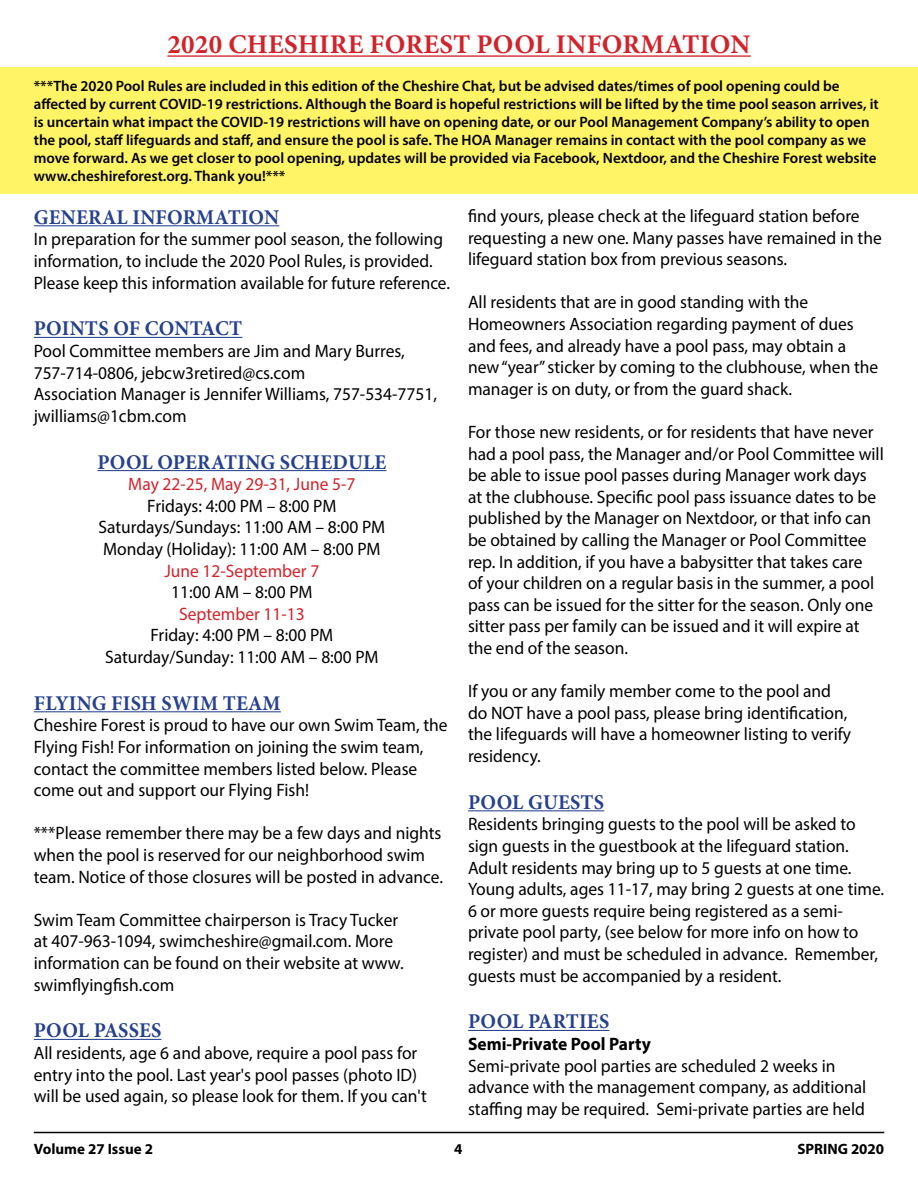
<style>
.page{position:relative;width:918px;height:1188px;background:#fff}
.page>*{position:absolute;margin:0;border:0;box-sizing:border-box;transform-origin:0 0}
.t1{font:700 27px "Minion Pro";letter-spacing:.01em;color:#d2232a}
.t2{font:700 21px "Minion Pro";letter-spacing:.01em;color:#25408f}
.t3{font:18px/21.6px "Myriad Pro";color:#000}
.t4{font:18px/21.6px "Myriad Pro";color:#000;scale:.96 1}
.t5{font:18px "Myriad Pro";color:#d2232a}
.t6{font:700 18px "Myriad Pro";color:#000}
.t7{font:600 15px/18px "Myriad Pro";color:#000}
.t8{font:700 15px "Myriad Pro";color:#000}
</style>
<div class="page">
<hr style="left:34px;top:1132px;width:850px;height:1px;background:#000">
<div style="left:0;top:67px;width:918px;height:127px;background:#fff465"></div>
<hr style="left:34px;top:225px;width:245px;height:1px;background:#25408f">
<hr style="left:34px;top:337px;width:208px;height:1px;background:#25408f">
<hr style="left:97px;top:470px;width:289px;height:1px;background:#25408f">
<hr style="left:34px;top:711px;width:247px;height:1px;background:#25408f">
<hr style="left:34px;top:1039px;width:127px;height:1px;background:#25408f">
<hr style="left:468px;top:810px;width:136px;height:1px;background:#25408f">
<hr style="left:468px;top:1030px;width:141px;height:1px;background:#25408f">
<hr style="left:167px;top:55px;width:584px;height:2px;background:#d2232a">
<h1 class="t1" style="left:167px;top:26px;width:408px">2020 CHESHIRE FOREST POOL INFORMATION</h1>
<p class="t7" style="left:34px;top:76px;width:847px">***The 2020 Pool Rules are included in this edition of the Cheshire Chat, but be advised dates/times of pool opening could be affected by current COVID-19 restrictions. Although the Board is hopeful restrictions will be lifted by the time pool season arrives, it is uncertain what impact the COVID-19 restrictions will have on opening date, or our Pool Management Company’s ability to open the pool, staff lifeguards and staff, and ensure the pool is safe. The HOA Manager remains in contact with the pool company as we move forward. As we get closer to pool opening, updates will be provided via Facebook, Nextdoor, and the Cheshire Forest website www.cheshireforest.org. Thank you!***</p>
<p class="t2" style="left:34px;top:202px;width:30px">GENERAL</p>
<p class="t2" style="left:132px;top:202px;width:23px">INFORMATION</p>
<p class="t4" style="left:34px;top:228px;width:435px">In preparation for the summer pool season, the following information, to include the 2020 Pool Rules, is provided.<br>Please keep this information available for future reference.</p>
<p class="t2" style="left:34px;top:314px;width:26px">POINTS</p>
<p class="t2" style="left:113px;top:314px;width:61px">OF CONTACT</p>
<p class="t3" style="left:34px;top:340px;width:405px">Pool Committee members are Jim and Mary Burres, 757-714-0806, jebcw3retired@cs.com<br>Association Manager is Jennifer Williams, 757-534-7751, jwilliams@1cbm.com</p>
<p class="t2" style="left:97px;top:447px;width:28px">POOL</p>
<p class="t2" style="left:157px;top:447px;width:30px">OPERATING</p>
<p class="t2" style="left:280px;top:447px;width:26px">SCHED</p>
<p class="t2" style="left:348px;top:447px;width:28px">ULE</p>
<p class="t5" style="left:128px;top:473px;width:229px">May 22-25, May 29-31, June 5-7</p>
<p class="t3" style="left:99px;top:495px;width:288px;text-align:center">Fridays: 4:00 PM – 8:00 PM<br>Saturdays/Sundays: 11:00 AM – 8:00 PM<br>Monday (Holiday): 11:00 AM – 8:00 PM</p>
<p class="t5" style="left:164px;top:559px;width:156px">June 12-September 7</p>
<p class="t3" style="left:171px;top:581px;width:143px">11:00 AM – 8:00 PM</p>
<p class="t5" style="left:179px;top:603px;width:127px">September 11-13</p>
<p class="t3" style="left:105px;top:624px;width:275px;text-align:center">Friday: 4:00 PM – 8:00 PM<br>Saturday/Sunday: 11:00 AM – 8:00 PM</p>
<p class="t2" style="left:34px;top:688px;width:49px">FLYING</p>
<p class="t2" style="left:111px;top:688px;width:24px">FISH</p>
<p class="t2" style="left:162px;top:688px;width:91px">SWIM TEAM</p>
<p class="t3" style="left:34px;top:714px;width:415px">Cheshire Forest is proud to have our own Swim Team, the Flying Fish! For information on joining the swim team, contact the committee members listed below. Please come out and support our Flying Fish!</p>
<p class="t3" style="left:34px;top:822px;width:411px">***Please remember there may be a few days and nights when the pool is reserved for our neighborhood swim team. Notice of those closures will be posted in advance.</p>
<p class="t3" style="left:34px;top:909px;width:371px">Swim Team Committee chairperson is Tracy Tucker at 407-963-1094, swimcheshire@gmail.com. More information can be found on their website at www. swimflyingfish.com</p>
<p class="t2" style="left:34px;top:1016px;width:129px">POOL PASSES</p>
<p class="t3" style="left:34px;top:1042px;width:395px">All residents, age 6 and above, require a pool pass for entry into the pool. Last year's pool passes (photo ID) will be used again, so please look for them. If you can't</p>
<p class="t3" style="left:468px;top:205px;width:415px">find yours, please check at the lifeguard station before requesting a new one. Many passes have remained in the lifeguard station box from previous seasons.</p>
<p class="t3" style="left:468px;top:291px;width:412px">All residents that are in good standing with the Homeowners Association regarding payment of dues and fees, and already have a pool pass, may obtain a new “year” sticker by coming to the clubhouse, when the manager is on duty, or from the guard shack.</p>
<p class="t3" style="left:468px;top:421px;width:417px">For those new residents, or for residents that have never had a pool pass, the Manager and/or Pool Committee will be able to issue pool passes during Manager work days at the clubhouse. Specific pool pass issuance dates to be published by the Manager on Nextdoor, or that info can be obtained by calling the Manager or Pool Committee rep. In addition, if you have a babysitter that takes care<br>of your children on a regular basis in the summer, a pool pass can be issued for the sitter for the season. Only one sitter pass per family can be issued and it will expire at the end of the season.</p>
<p class="t3" style="left:468px;top:680px;width:385px">If you or any family member come to the pool and do NOT have a pool pass, please bring identification, the lifeguards will have a homeowner listing to verify residency.</p>
<p class="t2" style="left:468px;top:787px;width:138px">POOL GUESTS</p>
<p class="t3" style="left:468px;top:813px;width:418px">Residents bringing guests to the pool will be asked to sign guests in the guestbook at the lifeguard station.<br>Adult residents may bring up to 5 guests at one time.<br>Young adults, ages 11-17, may bring 2 guests at one time.<br>6 or more guests require being registered as a semi&shy;private pool party, (see below for more info on how to register) and must be scheduled in advance. Remember, guests must be accompanied by a resident.</p>
<p class="t2" style="left:468px;top:1007px;width:143px">POOL PARTIES</p>
<p class="t6" style="left:468px;top:1032px;width:184px">Semi-Private Pool Party</p>
<p class="t3" style="left:468px;top:1054px;width:400px">Semi-private pool parties are scheduled 2 weeks in advance with the management company, as additional staffing may be required. Semi-private parties are held</p>
<p class="t8" style="left:34px;top:1140px;width:121px">Volume 27 Issue 2</p>
<p class="t8" style="left:454px;top:1140px;width:10px">4</p>
<p class="t8" style="left:797px;top:1140px;width:88px">SPRING 2020</p>
</div>
